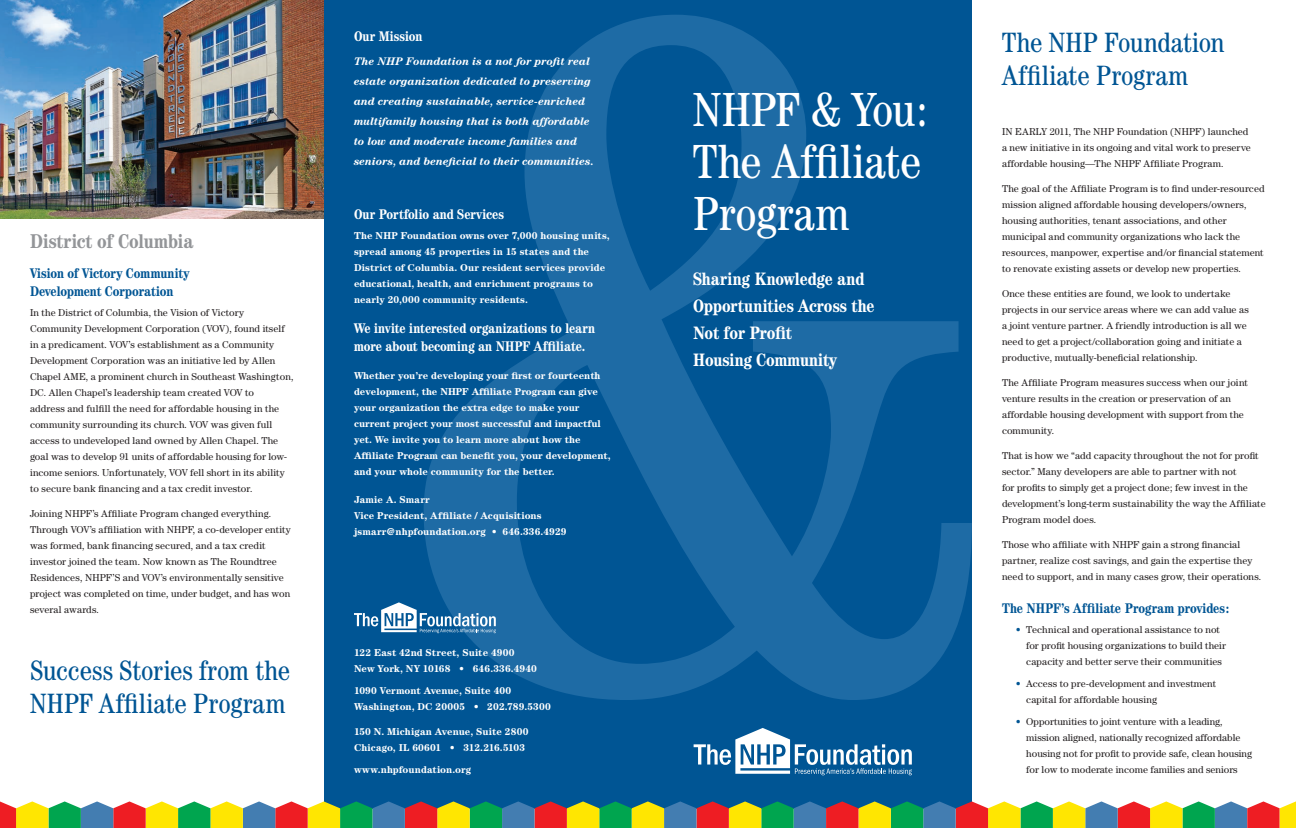
<style>
.page{position:relative;width:1296px;height:828px;background:#fff}
.page>*{position:absolute;margin:0;border:0;box-sizing:border-box;transform-origin:0 0}
.t1{font:condensed 48px/52.1px "Century";color:#fff}
.t2{font:condensed 28px/32.9px "Century";color:#005594}
.t3{font:700 condensed 20px "Century";letter-spacing:.005em;color:#939598}
.t4{font:700 condensed 18px/27px "Century";color:#fff}
.t5{font:700 condensed 14px/18px "Century";letter-spacing:.005em;color:#fff}
.t6{font:700 condensed 14px/18px "Century";color:#005594}
.t7{font:italic 700 11px/20px "Century";color:#fff}
.t8{font:10px/16px "Century";letter-spacing:.005em;color:#231f20}
.t9{font:700 10px/16px "Century";color:#fff}
.s1{color:#005594}
</style>
<div class="page">
<div style="left:324px;top:0;width:648px;height:809px;background:#005594"></div>
<svg style="left:424px;top:15px;width:548px;height:685px"></svg>
<img style="left:0;top:0;width:324px;height:219px">
<svg style="left:694px;top:728px;width:218px;height:47px"></svg>
<svg style="left:354px;top:602px;width:142px;height:31px"></svg>
<svg style="left:0;top:801px;width:1296px;height:27px"></svg>
<h3 class="t3" style="left:30px;top:229px;width:165px">District of Columbia</h3>
<h3 class="t6" style="left:30px;top:264px;width:161px">Vision of Victory Community<br>Development Corporation</h3>
<p class="t8" style="left:30px;top:304px;width:265px">In the District of Columbia, the Vision of Victory Community Development Corporation (VOV), found itself in a predicament. VOV’s establishment as a Community Development Corporation was an initiative led by Allen Chapel AME, a prominent church in Southeast Washington, DC. Allen Chapel’s leadership team created VOV to<br>address and fulfill the need for affordable housing in the community surrounding its church. VOV was given full access to undeveloped land owned by Allen Chapel. The goal was to develop 91 units of affordable housing for low&shy;income seniors. Unfortunately, VOV fell short in its ability to secure bank financing and a tax credit investor.</p>
<p class="t8" style="left:30px;top:505px;width:262px">Joining NHPF’s Affiliate Program changed everything.<br>Through VOV’s affiliation with NHPF, a co-developer entity was formed, bank financing secured, and a tax credit investor joined the team. Now known as The Roundtree Residences, NHPF’S and VOV’s environmentally sensitive project was completed on time, under budget, and has won several awards.</p>
<h2 class="t2" style="left:30px;top:654px;width:262px">Success Stories from the<br>NHPF Affiliate Program</h2>
<h3 class="t5" style="left:354px;top:27px;width:70px">Our Mission</h3>
<p class="t7" style="left:354px;top:51px;width:242px">The NHP Foundation is a not for profit real estate organization dedicated to preserving and creating sustainable, service-enriched multifamily housing that is both affordable to low and moderate income families and seniors, and beneficial to their communities.</p>
<h3 class="t5" style="left:354px;top:205px;width:151px">Our Portfolio and Services</h3>
<p class="t9" style="left:354px;top:227px;width:257px">The NHP Foundation owns over 7,000 housing units, spread among 45 properties in 15 states and the District of Columbia. Our resident services provide educational, health, and enrichment programs to nearly 20,000 community residents.</p>
<h3 class="t5" style="left:354px;top:319px;width:243px">We invite interested organizations to learn more about becoming an NHPF Affiliate.</h3>
<p class="t9" style="left:354px;top:367px;width:258px">Whether you’re developing your first or fourteenth development, the NHPF Affiliate Program can give your organization the extra edge to make your current project your most successful and impactful yet. We invite you to learn more about how the Affiliate Program can benefit you, your development, and your whole community for the better.</p>
<p class="t9" style="left:354px;top:491px;width:214px">Jamie A. Smarr<br>Vice President, Affiliate / Acquisitions jsmarr@nhpfoundation.org • 646.336.4929</p>
<p class="t9" style="left:354px;top:644px;width:184px">122 East 42nd Street, Suite 4900<br>New York, NY 10168 • 646.336.4940</p>
<p class="t9" style="left:354px;top:682px;width:198px">1090 Vermont Avenue, Suite 400<br>Washington, DC 20005 • 202.789.5300</p>
<p class="t9" style="left:354px;top:723px;width:176px">150 N. Michigan Avenue, Suite 2800<br>Chicago, IL 60601 • 312.216.5103</p>
<p class="t9" style="left:354px;top:761px;width:119px">www.nhpfoundation.org</p>
<h1 class="t1" style="left:693px;top:83px;width:236px">NHPF &amp; You:<br>The Affiliate<br>Program</h1>
<h3 class="t4" style="left:693px;top:265px;width:183px">Sharing Knowledge and<br>Opportunities Across the<br>Not for Profit<br>Housing Community</h3>
<h2 class="t2" style="left:1002px;top:25px;width:224px">The NHP Foundation<br>Affiliate Program</h2>
<p class="t8" style="left:1002px;top:123px;width:250px">IN EARLY 2011, The NHP Foundation (NHPF) launched a new initiative in its ongoing and vital work to preserve affordable housing—The NHPF Affiliate Program.</p>
<p class="t8" style="left:1002px;top:180px;width:264px">The goal of the Affiliate Program is to find under-resourced mission aligned affordable housing developers/owners, housing authorities, tenant associations, and other municipal and community organizations who lack the resources, manpower, expertise and/or financial statement to renovate existing assets or develop new properties.</p>
<p class="t8" style="left:1002px;top:285px;width:248px">Once these entities are found, we look to undertake projects in our service areas where we can add value as a joint venture partner. A friendly introduction is all we need to get a project/collaboration going and initiate a productive, mutually-beneficial relationship.</p>
<p class="t8" style="left:1002px;top:374px;width:247px">The Affiliate Program measures success when our joint venture results in the creation or preservation of an affordable housing development with support from the community.</p>
<p class="t8" style="left:1002px;top:447px;width:265px">That is how we “add capacity throughout the not for profit sector.” Many developers are able to partner with not<br>for profits to simply get a project done; few invest in the development’s long-term sustainability the way the Affiliate Program model does.</p>
<p class="t8" style="left:1002px;top:536px;width:261px">Those who affiliate with NHPF gain a strong financial partner, realize cost savings, and gain the expertise they need to support, and in many cases grow, their operations.</p>
<h3 class="t6" style="left:1002px;top:599px;width:229px">The NHPF’s Affiliate Program provides:</h3>
<p class="t8" style="left:1026px;top:622px;width:201px;text-indent:-10px"><span class="s1">•</span> Technical and operational assistance to not for profit housing organizations to build their capacity and better serve their communities</p>
<p class="t8" style="left:1026px;top:676px;width:191px;text-indent:-10px"><span class="s1">•</span> Access to pre-development and investment capital for affordable housing</p>
<p class="t8" style="left:1026px;top:714px;width:227px;text-indent:-10px"><span class="s1">•</span> Opportunities to joint venture with a leading, mission aligned, nationally recognized affordable housing not for profit to provide safe, clean housing for low to moderate income families and seniors</p>
</div>
